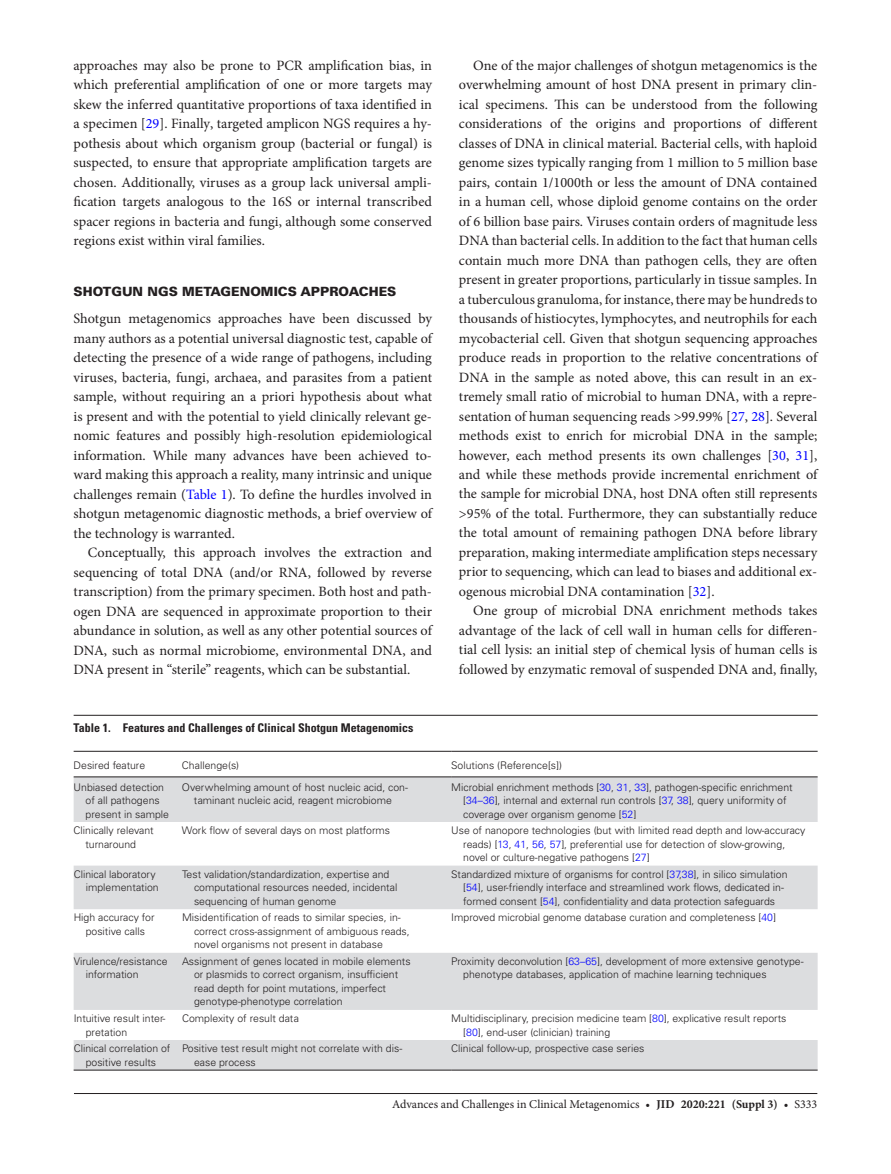
<style>
.page{position:relative;width:891px;height:1174px;background:#fff}
.page>*{position:absolute;margin:0;border:0;box-sizing:border-box;transform-origin:0 0}
.t1{font:14.25px/19.5px "Minion Pro";color:#231f20;text-align:justify}
.t2{font:900 12.75px "Univers LT Std";color:#231f20}
.t3{font:12px "Minion Pro";color:#231f20}
.t4{font:700 condensed 12px "Univers LT Std";color:#231f20}
.t5{font:300 10.5px/13.5px "Univers LT Std";color:#231f20}
.s1{color:#00f}
.s2{font-weight:700}
</style>
<div class="page">
<hr style="left:74px;top:1093px;width:743px;height:1px;background:#231f20">
<hr style="left:74px;top:715px;width:744px;height:1px;background:#231f20">
<svg style="left:74px;top:777px;width:744px;height:293px;fill:#dcdddf"></svg>
<hr style="left:74px;top:751px;width:108px;height:1px;background:#231f20">
<hr style="left:74px;top:776px;width:108px;height:1px;background:#231f20">
<hr style="left:182px;top:751px;width:269px;height:1px;background:#231f20">
<hr style="left:182px;top:776px;width:269px;height:1px;background:#231f20">
<hr style="left:451px;top:751px;width:367px;height:1px;background:#231f20">
<hr style="left:451px;top:776px;width:367px;height:1px;background:#231f20">
<hr style="left:74px;top:1070px;width:108px;height:1px;background:#231f20">
<hr style="left:182px;top:1070px;width:269px;height:1px;background:#231f20">
<hr style="left:451px;top:1070px;width:367px;height:1px;background:#231f20">
<p class="t1" style="left:74px;top:55px;width:360px">approaches may also be prone to PCR amplification bias, in which preferential amplification of one or more targets may skew the inferred quantitative proportions of taxa identified in a specimen [<span class="s1">29</span>]. Finally, targeted amplicon NGS requires a hy&shy;pothesis about which organism group (bacterial or fungal) is suspected, to ensure that appropriate amplification targets are chosen. Additionally, viruses as a group lack universal ampli&shy;fication targets analogous to the 16S or internal transcribed spacer regions in bacteria and fungi, although some conserved regions exist within viral families.</p>
<p class="t2" style="left:74px;top:284px;width:324px">SHOTGUN NGS METAGENOMICS APPROACHES</p>
<p class="t1" style="left:74px;top:309px;width:360px">Shotgun metagenomics approaches have been discussed by many authors as a potential universal diagnostic test, capable of detecting the presence of a wide range of pathogens, including viruses, bacteria, fungi, archaea, and parasites from a patient sample, without requiring an a priori hypothesis about what is present and with the potential to yield clinically relevant ge&shy;nomic features and possibly high-resolution epidemiological information. While many advances have been achieved to&shy;ward making this approach a reality, many intrinsic and unique challenges remain (<span class="s1">Table 1</span>). To define the hurdles involved in shotgun metagenomic diagnostic methods, a brief overview of the technology is warranted.</p>
<p class="t1" style="left:74px;top:543px;width:360px;text-indent:14px">Conceptually, this approach involves the extraction and sequencing of total DNA (and/or RNA, followed by reverse transcription) from the primary specimen. Both host and path&shy;ogen DNA are sequenced in approximate proportion to their abundance in solution, as well as any other potential sources of DNA, such as normal microbiome, environmental DNA, and DNA present in “sterile” reagents, which can be substantial.</p>
<p class="t1" style="left:459px;top:55px;width:360px;text-indent:14px">One of the major challenges of shotgun metagenomics is the overwhelming amount of host DNA present in primary clin&shy;ical specimens. This can be understood from the following considerations of the origins and proportions of different classes of DNA in clinical material. Bacterial cells, with haploid genome sizes typically ranging from 1 million to 5 million base pairs, contain 1/1000th or less the amount of DNA contained in a human cell, whose diploid genome contains on the order of 6 billion base pairs. Viruses contain orders of magnitude less DNA than bacterial cells. In addition to the fact that human cells contain much more DNA than pathogen cells, they are often present in greater proportions, particularly in tissue samples. In a tuberculous granuloma, for instance, there may be hundreds to thousands of histiocytes, lymphocytes, and neutrophils for each mycobacterial cell. Given that shotgun sequencing approaches produce reads in proportion to the relative concentrations of DNA in the sample as noted above, this can result in an ex&shy;tremely small ratio of microbial to human DNA, with a repre&shy;sentation of human sequencing reads &gt;99.99% [<span class="s1">27</span>, <span class="s1">28</span>]. Several methods exist to enrich for microbial DNA in the sample; however, each method presents its own challenges [<span class="s1">30</span>, <span class="s1">31</span>], and while these methods provide incremental enrichment of the sample for microbial DNA, host DNA often still represents &gt;95% of the total. Furthermore, they can substantially reduce the total amount of remaining pathogen DNA before library preparation, making intermediate amplification steps necessary prior to sequencing, which can lead to biases and additional ex&shy;ogenous microbial DNA contamination [<span class="s1">32</span>].</p>
<p class="t1" style="left:459px;top:601px;width:360px;text-indent:14px">One group of microbial DNA enrichment methods takes advantage of the lack of cell wall in human cells for differen&shy;tial cell lysis: an initial step of chemical lysis of human cells is followed by enzymatic removal of suspended DNA and, finally,</p>
<p class="t4" style="left:74px;top:721px;width:341px">Table 1. Features and Challenges of Clinical Shotgun Metagenomics</p>
<p class="t5" style="left:74px;top:759px;width:73px">Desired feature</p>
<p class="t5" style="left:182px;top:759px;width:59px">Challenge(s)</p>
<p class="t5" style="left:451px;top:759px;width:112px">Solutions (Reference[s])</p>
<p class="t5" style="left:86px;top:780px;width:85px;text-indent:-12px">Unbiased detection of all pathogens present in sample</p>
<p class="t5" style="left:182px;top:780px;width:228px;text-align:center">Overwhelming amount of host nucleic acid, con&shy;taminant nucleic acid, reagent microbiome</p>
<p class="t5" style="left:463px;top:780px;width:331px;text-indent:-12px">Microbial enrichment methods [<span class="s1">30</span>, <span class="s1">31</span>, <span class="s1">33</span>], pathogen-specific enrichment [<span class="s1">34–36</span>], internal and external run controls [<span class="s1">37</span>, <span class="s1">38</span>], query uniformity of coverage over organism genome [<span class="s1">52</span>]</p>
<p class="t5" style="left:74px;top:824px;width:82px;text-align:center">Clinically relevant turnaround</p>
<p class="t5" style="left:182px;top:824px;width:210px">Work flow of several days on most platforms</p>
<p class="t5" style="left:463px;top:824px;width:344px;text-indent:-12px">Use of nanopore technologies (but with limited read depth and low-accuracy reads) [<span class="s1">13</span>, <span class="s1">41</span>, <span class="s1">56</span>, <span class="s1">57</span>], preferential use for detection of slow-growing, novel or culture-negative pathogens [<span class="s1">27</span>]</p>
<p class="t5" style="left:74px;top:867px;width:87px;text-align:right">Clinical laboratory implementation</p>
<p class="t5" style="left:194px;top:867px;width:205px;text-indent:-12px">Test validation/standardization, expertise and computational resources needed, incidental sequencing of human genome</p>
<p class="t5" style="left:463px;top:867px;width:326px;text-indent:-12px">Standardized mixture of organisms for control [<span class="s1">37</span>,<span class="s1">38</span>], in silico simulation [<span class="s1">54</span>], user-friendly interface and streamlined work flows, dedicated in&shy;formed consent [<span class="s1">54</span>], confidentiality and data protection safeguards</p>
<p class="t5" style="left:74px;top:911px;width:82px;text-align:center">High accuracy for positive calls</p>
<p class="t5" style="left:194px;top:911px;width:217px;text-indent:-12px">Misidentification of reads to similar species, in&shy;correct cross-assignment of ambiguous reads, novel organisms not present in database</p>
<p class="t5" style="left:451px;top:911px;width:326px">Improved microbial genome database curation and completeness [<span class="s1">40</span>]</p>
<p class="t5" style="left:86px;top:954px;width:83px;text-indent:-12px">Virulence/resistance information</p>
<p class="t5" style="left:194px;top:954px;width:218px;text-indent:-12px">Assignment of genes located in mobile elements or plasmids to correct organism, insufficient read depth for point mutations, imperfect genotype-phenotype correlation</p>
<p class="t5" style="left:463px;top:954px;width:342px;text-indent:-12px">Proximity deconvolution [<span class="s1">63–65</span>], development of more extensive genotype&shy;phenotype databases, application of machine learning techniques</p>
<p class="t5" style="left:86px;top:1012px;width:81px;text-indent:-12px">Intuitive result inter&shy;pretation</p>
<p class="t5" style="left:182px;top:1012px;width:118px">Complexity of result data</p>
<p class="t5" style="left:463px;top:1012px;width:325px;text-indent:-12px">Multidisciplinary, precision medicine team [<span class="s1">80</span>], explicative result reports [<span class="s1">80</span>], end-user (clinician) training</p>
<p class="t5" style="left:74px;top:1042px;width:98px;text-align:center">Clinical correlation of positive results</p>
<p class="t5" style="left:194px;top:1042px;width:210px;text-indent:-12px">Positive test result might not correlate with dis&shy;ease process</p>
<p class="t5" style="left:451px;top:1042px;width:195px">Clinical follow-up, prospective case series</p>
<p class="t3" style="left:392px;top:1096px;width:427px">Advances and Challenges in Clinical Metagenomics • <span class="s2">JID 2020:221 (Suppl 3)</span> • S333</p>
</div>
